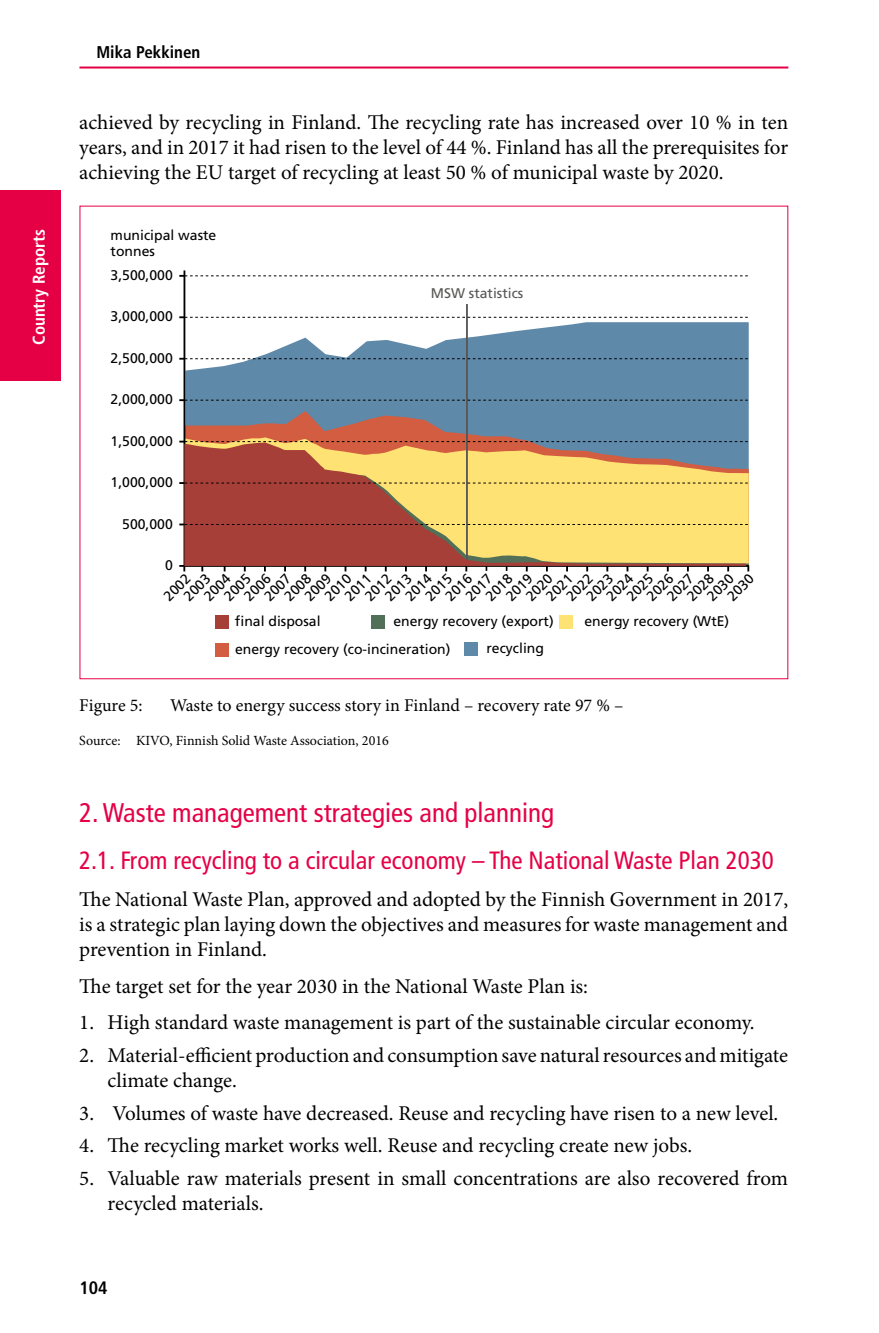
<style>
.page{position:relative;width:879px;height:1333px;background:#fff}
.page>*{position:absolute;margin:0;border:0;box-sizing:border-box;transform-origin:0 0}
.t1{font:condensed 27px "Frutiger";color:#e50046}
.t2{font:condensed 25px "Frutiger";color:#e50046}
.t3{font:21px/25.2px "Minion Pro";letter-spacing:-.005em;color:#000;text-align:justify}
.t4{font:18px "Minion Pro";color:#000}
.t5{font:700 condensed 18px "Frutiger";color:#000}
.t6{font:700 condensed 17px "Frutiger";color:#fff}
.t7{font:700 condensed 17px "Frutiger";color:#000}
.t8{font:14px/16.6px "Frutiger";color:#000}
.t9{font:14px "Minion Pro";color:#000}
.t10{font:14px "Frutiger";color:#575756}
</style>
<div class="page">
<hr style="left:79px;top:66px;width:709px;height:2px;background:#e50046">
<div style="left:0;top:190px;width:61px;height:191px;background:#e50046"></div>
<svg style="left:185px;top:322px;width:564px;height:89px;fill:#5f89a9"></svg>
<svg style="left:185px;top:411px;width:564px;height:26px;background:#7d7d8d"></svg>
<svg style="left:185px;top:437px;width:564px;height:37px;background:#a1746f"></svg>
<div style="left:216px;top:615px;width:13px;height:13px;background:#a53f38"></div>
<div style="left:216px;top:643px;width:13px;height:13px;background:#d25d40"></div>
<div style="left:372px;top:615px;width:13px;height:13px;background:#527058"></div>
<div style="left:465px;top:642px;width:13px;height:14px;background:#5f89a9"></div>
<div style="left:559px;top:615px;width:13px;height:13px;background:#ffe274"></div>
<hr style="left:183px;top:270px;width:2px;height:296px;background:#000">
<svg style="left:179px;top:565px;width:6px;height:6px"></svg>
<hr style="left:184px;top:565px;width:565px;height:2px;background:#000">
<hr style="left:466px;top:304px;width:2px;height:262px;background:#575756">
<svg style="left:184px;top:442px;width:562px;height:124px;background:#cf985d"></svg>
<svg style="left:179px;top:275px;width:569px;height:2px"></svg>
<svg style="left:179px;top:316px;width:569px;height:2px"></svg>
<svg style="left:179px;top:358px;width:570px;height:1px"></svg>
<svg style="left:179px;top:399px;width:570px;height:2px"></svg>
<svg style="left:179px;top:440px;width:570px;height:2px"></svg>
<svg style="left:179px;top:482px;width:570px;height:2px"></svg>
<svg style="left:179px;top:523px;width:570px;height:2px"></svg>
<p class="t6" style="left:29px;top:345px;width:117px;rotate:-90deg">Country Reports</p>
<p class="t7" style="left:96px;top:42px;width:105px">Mika Pekkinen</p>
<p class="t3" style="left:79px;top:109px;width:710px">achieved by recycling in Finland. The recycling rate has increased over 10 % in ten years, and in 2017 it had risen to the level of 44 %. Finland has all the prerequisites for achieving the EU target of recycling at least 50 % of municipal waste by 2020.</p>
<p class="t8" style="left:111px;top:226px;width:107px">municipal waste tonnes</p>
<p class="t8" style="left:111px;top:266px;width:64px">3,500,000</p>
<p class="t8" style="left:111px;top:308px;width:64px">3,000,000</p>
<p class="t8" style="left:111px;top:349px;width:64px">2,500,000</p>
<p class="t8" style="left:111px;top:391px;width:64px">2,000,000</p>
<p class="t8" style="left:111px;top:432px;width:64px">1,500,000</p>
<p class="t8" style="left:111px;top:474px;width:64px">1,000,000</p>
<p class="t8" style="left:122px;top:515px;width:52px">500,000</p>
<p class="t8" style="left:165px;top:556px;width:9px">0</p>
<p class="t10" style="left:431px;top:285px;width:94px">MSW statistics</p>
<p class="t8" style="left:401px;top:592px;width:33px;rotate:-45deg">2014</p>
<p class="t8" style="left:200px;top:592px;width:33px;rotate:-45deg">2004</p>
<p class="t8" style="left:281px;top:592px;width:33px;rotate:-45deg">2008</p>
<p class="t8" style="left:482px;top:592px;width:33px;rotate:-45deg">2018</p>
<p class="t8" style="left:603px;top:592px;width:33px;rotate:-45deg">2024</p>
<p class="t8" style="left:683px;top:592px;width:33px;rotate:-45deg">2028</p>
<p class="t8" style="left:321px;top:592px;width:33px;rotate:-45deg">2010</p>
<p class="t8" style="left:522px;top:592px;width:33px;rotate:-45deg">2020</p>
<p class="t8" style="left:703px;top:592px;width:33px;rotate:-45deg">2030</p>
<p class="t8" style="left:723px;top:592px;width:33px;rotate:-45deg">2030</p>
<p class="t8" style="left:442px;top:592px;width:33px;rotate:-45deg">2016</p>
<p class="t8" style="left:241px;top:592px;width:33px;rotate:-45deg">2006</p>
<p class="t8" style="left:643px;top:592px;width:33px;rotate:-45deg">2026</p>
<p class="t8" style="left:301px;top:592px;width:33px;rotate:-45deg">2009</p>
<p class="t8" style="left:502px;top:592px;width:33px;rotate:-45deg">2019</p>
<p class="t8" style="left:361px;top:592px;width:33px;rotate:-45deg">2012</p>
<p class="t8" style="left:160px;top:592px;width:33px;rotate:-45deg">2002</p>
<p class="t8" style="left:562px;top:592px;width:33px;rotate:-45deg">2022</p>
<p class="t8" style="left:381px;top:592px;width:33px;rotate:-45deg">2013</p>
<p class="t8" style="left:422px;top:592px;width:33px;rotate:-45deg">2015</p>
<p class="t8" style="left:180px;top:592px;width:33px;rotate:-45deg">2003</p>
<p class="t8" style="left:220px;top:592px;width:33px;rotate:-45deg">2005</p>
<p class="t8" style="left:623px;top:592px;width:33px;rotate:-45deg">2025</p>
<p class="t8" style="left:583px;top:592px;width:33px;rotate:-45deg">2023</p>
<p class="t8" style="left:261px;top:592px;width:33px;rotate:-45deg">2007</p>
<p class="t8" style="left:462px;top:592px;width:33px;rotate:-45deg">2017</p>
<p class="t8" style="left:663px;top:592px;width:33px;rotate:-45deg">2027</p>
<p class="t8" style="left:341px;top:592px;width:33px;rotate:-45deg">2011</p>
<p class="t8" style="left:542px;top:592px;width:33px;rotate:-45deg">2021</p>
<p class="t8" style="left:235px;top:612px;width:87px">final disposal</p>
<p class="t8" style="left:393px;top:612px;width:162px">energy recovery (export)</p>
<p class="t8" style="left:584px;top:612px;width:146px">energy recovery (WtE)</p>
<p class="t8" style="left:235px;top:640px;width:217px">energy recovery (co-incineration)</p>
<p class="t8" style="left:486px;top:640px;width:59px">recycling</p>
<p class="t4" style="left:79px;top:693px;width:65px">Figure 5:</p>
<p class="t4" style="left:170px;top:693px;width:455px">Waste to energy success story in Finland – recovery rate 97 % –</p>
<p class="t9" style="left:79px;top:730px;width:311px">Source: KIVO, Finnish Solid Waste Association, 2016</p>
<p class="t1" style="left:79px;top:797px;width:476px">2. Waste management strategies and planning</p>
<p class="t2" style="left:79px;top:846px;width:696px">2.1. From recycling to a circular economy – The National Waste Plan 2030</p>
<p class="t3" style="left:79px;top:886px;width:710px">The National Waste Plan, approved and adopted by the Finnish Government in 2017, is a strategic plan laying down the objectives and measures for waste management and prevention in Finland.</p>
<p class="t3" style="left:79px;top:973px;width:510px">The target set for the year 2030 in the National Waste Plan is:</p>
<p class="t3" style="left:79px;top:1010px;width:677px">1. High standard waste management is part of the sustainable circular economy.</p>
<p class="t3" style="left:108px;top:1042px;width:682px;text-indent:-28px">2. Material-efficient production and consumption save natural resources and mitigate climate change.</p>
<p class="t3" style="left:79px;top:1100px;width:700px">3. Volumes of waste have decreased. Reuse and recycling have risen to a new level.</p>
<p class="t3" style="left:79px;top:1133px;width:614px">4. The recycling market works well. Reuse and recycling create new jobs.</p>
<p class="t3" style="left:108px;top:1165px;width:682px;text-indent:-28px">5. Valuable raw materials present in small concentrations are also recovered from recycled materials.</p>
<p class="t5" style="left:79px;top:1276px;width:30px">104</p>
</div>
